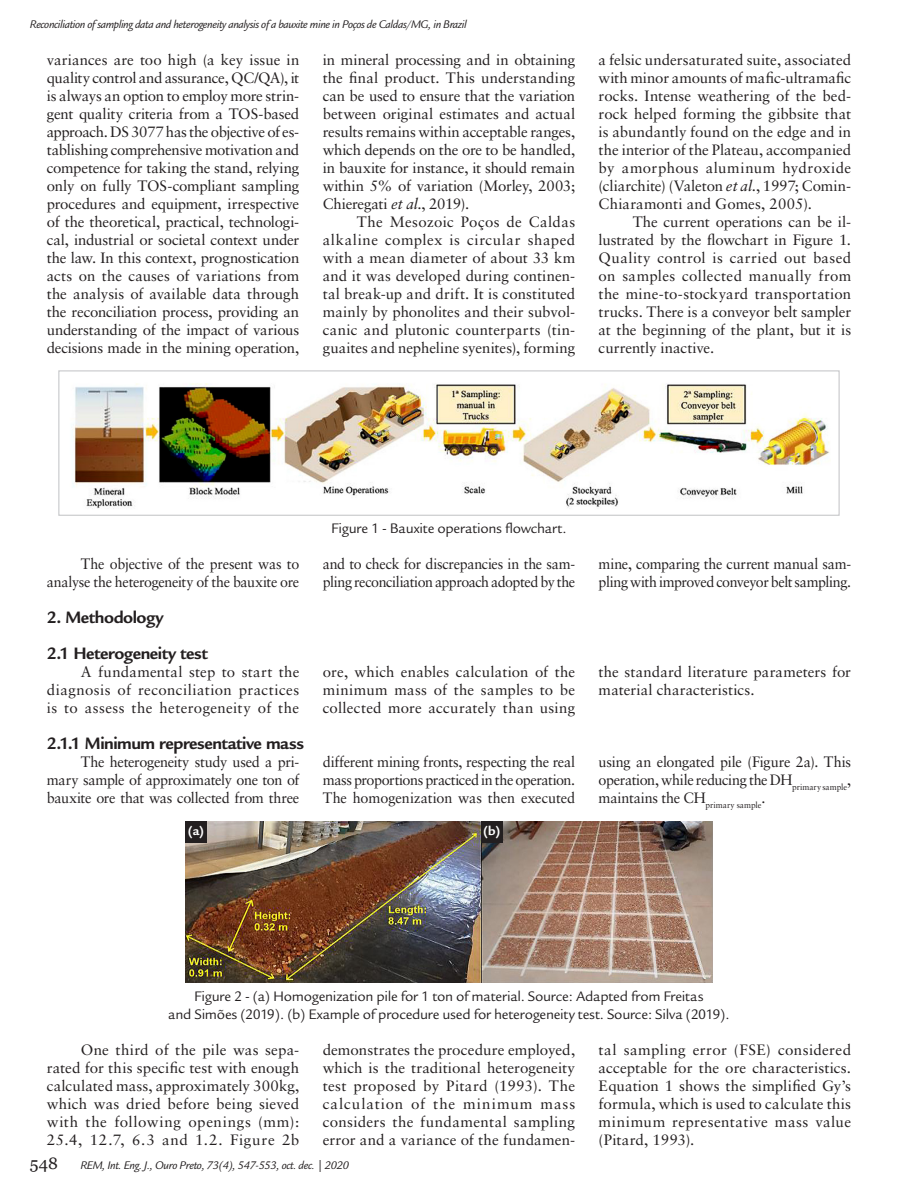
<style>
.page{position:relative;width:915px;height:1191px;background:#fff}
.page>*{position:absolute;margin:0;border:0;box-sizing:border-box;transform-origin:0 0}
.Subtítulo{font:700 18px "Legacy Sans";letter-spacing:-.025em;color:#231f20}
.t1{font:16.5px "Georgia";color:#231f20}
.Texto_-_EN{font:15px/18px "Sabon LT Std";letter-spacing:-.005em;color:#231f20;text-align:justify}
.Texto_-_EN-2{font:15px/18px "Sabon LT Std";letter-spacing:-.005em;color:#231f20;text-align:justify;scale:.96 1}
.Legenda{font:15px "Legacy Sans";letter-spacing:-.02em;color:#231f20}
.Texto_-_EN-3{font:15px/18px "Sabon LT Std";letter-spacing:-.025em;color:#231f20;scale:.95 1}
.Texto_-_EN-4{font:15px/18px "Sabon LT Std";letter-spacing:-.005em;color:#231f20;text-align:right;scale:.95 1}
.legenda_PT{font:700 13.5px "Legacy Sans";color:#fff}
.t2{font:italic 12px "Legacy Sans";letter-spacing:-.03em;color:#231f20}
.s1{font-style:italic}
</style>
<div class="page">
<img style="left:72px;top:383px;width:758px;height:126px">
<div style="left:58px;top:370px;width:781px;height:146px;border:1px solid #c7c8ca"></div>
<img style="left:185px;top:821px;width:527px;height:162px">
<div style="left:185px;top:821px;width:22px;height:21px;background:#231f20"></div>
<div style="left:481px;top:821px;width:21px;height:21px;background:#231f20"></div>
<p class="t2" style="left:30px;top:18px;width:438px">Reconciliation of sampling data and heterogeneity analysis of a bauxite mine in Poços de Caldas/MG, in Brazil</p>
<p class="Texto_-_EN" style="left:47px;top:50px;width:254px">variances are too high (a key issue in quality control and assurance, QC/QA), it is always an option to employ more strin&shy;gent quality criteria from a TOS-based approach. DS 3077 has the objective of es&shy;tablishing comprehensive motivation and competence for taking the stand, relying only on fully TOS-compliant sampling procedures and equipment, irrespective of the theoretical, practical, technologi&shy;cal, industrial or societal context under the law. In this context, prognostication acts on the causes of variations from the analysis of available data through the reconciliation process, providing an understanding of the impact of various decisions made in the mining operation,</p>
<p class="Texto_-_EN" style="left:322px;top:50px;width:254px">in mineral processing and in obtaining the final product. This understanding can be used to ensure that the variation between original estimates and actual results remains within acceptable ranges, which depends on the ore to be handled, in bauxite for instance, it should remain within 5% of variation (Morley, 2003; Chieregati <span class="s1">et al</span>., 2019).</p>
<p class="Texto_-_EN" style="left:322px;top:212px;width:254px;text-indent:34px">The Mesozoic Poços de Caldas alkaline complex is circular shaped with a mean diameter of about 33 km and it was developed during continen&shy;tal break-up and drift. It is constituted mainly by phonolites and their subvol&shy;canic and plutonic counterparts (tin&shy;guaites and nepheline syenites), forming</p>
<p class="Texto_-_EN" style="left:598px;top:50px;width:254px">a felsic undersaturated suite, associated with minor amounts of mafic-ultramafic rocks. Intense weathering of the bed&shy;rock helped forming the gibbsite that is abundantly found on the edge and in the interior of the Plateau, accompanied by amorphous aluminum hydroxide (cliarchite) (Valeton <span class="s1">et al</span>., 1997; Comin-Chiaramonti and Gomes, 2005).</p>
<p class="Texto_-_EN" style="left:598px;top:212px;width:254px;text-indent:34px">The current operations can be il&shy;lustrated by the flowchart in Figure 1.<br>Quality control is carried out based on samples collected manually from the mine-to-stockyard transportation trucks. There is a conveyor belt sampler at the beginning of the plant, but it is currently inactive.</p>
<p class="Legenda" style="left:331px;top:520px;width:237px">Figure 1 - Bauxite operations flowchart.</p>
<p class="Texto_-_EN-4" style="left:47px;top:554px;width:267px">The objective of the present was to analyse the heterogeneity of the bauxite ore</p>
<p class="Texto_-_EN-3" style="left:322px;top:554px;width:267px">and to check for discrepancies in the sam&shy;pling reconciliation approach adopted by the</p>
<p class="Texto_-_EN-3" style="left:598px;top:554px;width:267px">mine, comparing the current manual sam&shy;pling with improved conveyor belt sampling.</p>
<p class="Subtítulo" style="left:47px;top:607px;width:118px">2. Methodology</p>
<p class="Subtítulo" style="left:47px;top:643px;width:162px">2.1 Heterogeneity test</p>
<p class="Texto_-_EN" style="left:47px;top:662px;width:254px;text-indent:34px">A fundamental step to start the diagnosis of reconciliation practices is to assess the heterogeneity of the</p>
<p class="Texto_-_EN" style="left:322px;top:662px;width:254px">ore, which enables calculation of the minimum mass of the samples to be collected more accurately than using</p>
<p class="Texto_-_EN" style="left:598px;top:662px;width:254px">the standard literature parameters for material characteristics.</p>
<p class="Texto_-_EN-2" style="left:47px;top:752px;width:264px;text-indent:34px">The heterogeneity study used a pri&shy;mary sample of approximately one ton of bauxite ore that was collected from three</p>
<p class="Texto_-_EN-2" style="left:322px;top:752px;width:264px">different mining fronts, respecting the real mass proportions practiced in the operation.<br>The homogenization was then executed</p>
<p class="Texto_-_EN-2" style="left:598px;top:752px;width:264px">using an elongated pile (Figure 2a). This operation, while reducing the DH<sub>primary</sub> <sub>sample</sub>, maintains the CH<sub>primary</sub> <sub>sample</sub>.</p>
<p class="Subtítulo" style="left:47px;top:733px;width:258px">2.1.1 Minimum representative mass</p>
<p class="legenda_PT" style="left:188px;top:823px;width:18px">(a)</p>
<p class="legenda_PT" style="left:483px;top:823px;width:19px">(b)</p>
<p class="Legenda" style="left:194px;top:988px;width:510px">Figure 2 - (a) Homogenization pile for 1 ton of material. Source: Adapted from Freitas</p>
<p class="Legenda" style="left:168px;top:1006px;width:563px">and Simões (2019). (b) Example of procedure used for heterogeneity test. Source: Silva (2019).</p>
<p class="Texto_-_EN" style="left:47px;top:1040px;width:254px;text-indent:34px">One third of the pile was sepa&shy;rated for this specific test with enough calculated mass, approximately 300kg, which was dried before being sieved with the following openings (mm):<br>25.4, 12.7, 6.3 and 1.2. Figure 2b</p>
<p class="Texto_-_EN" style="left:322px;top:1040px;width:254px">demonstrates the procedure employed, which is the traditional heterogeneity test proposed by Pitard (1993). The calculation of the minimum mass considers the fundamental sampling error and a variance of the fundamen-</p>
<p class="Texto_-_EN" style="left:598px;top:1040px;width:254px">tal sampling error (FSE) considered acceptable for the ore characteristics.<br>Equation 1 shows the simplified Gy’s formula, which is used to calculate this minimum representative mass value (Pitard, 1993).</p>
<p class="t1" style="left:30px;top:1153px;width:29px">548</p>
<p class="t2" style="left:80px;top:1158px;width:270px">REM, Int. Eng. J., Ouro Preto, 73(4), 547-553, oct. dec. | 2020</p>
</div>
